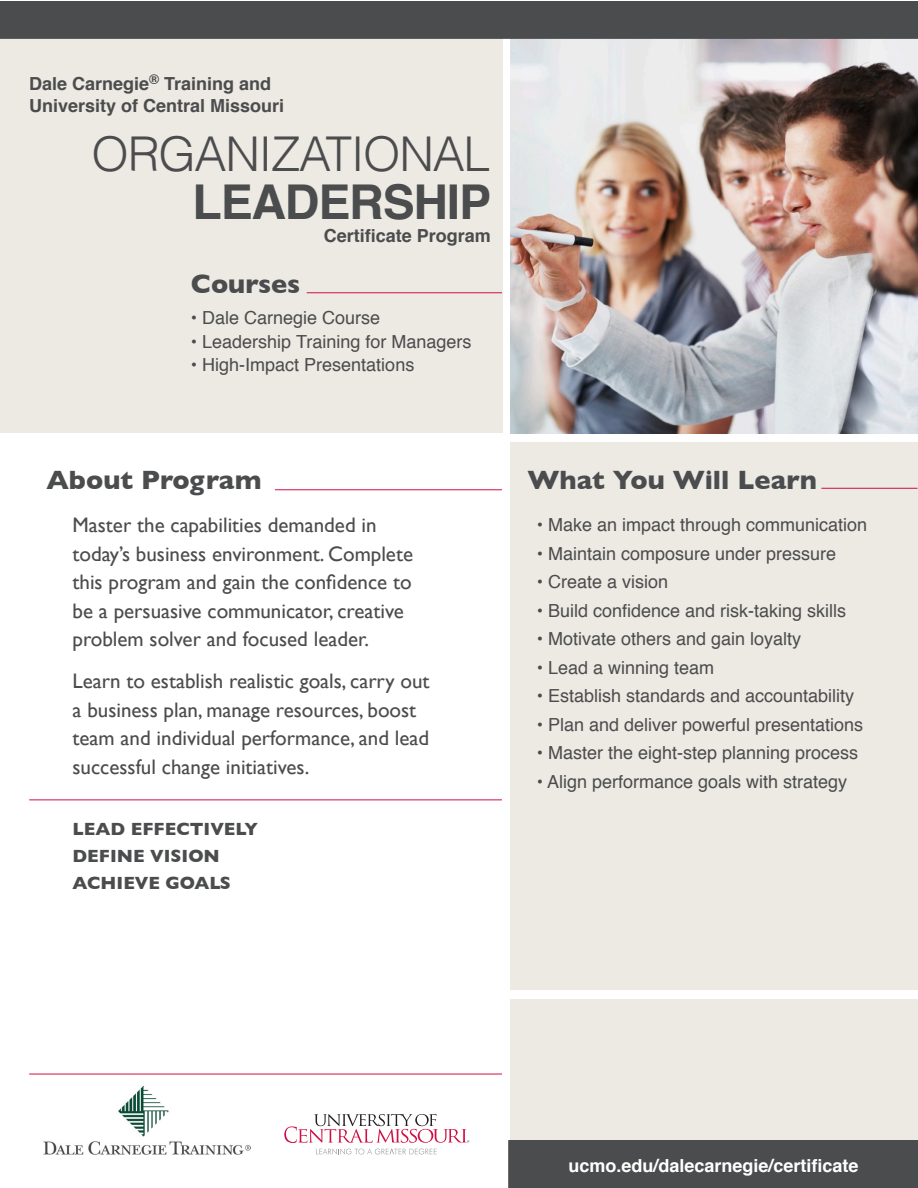
<style>
.page{position:relative;width:918px;height:1188px;background:#fff}
.page>*{position:absolute;margin:0;border:0;box-sizing:border-box;transform-origin:0 0}
.t1{font:300 48px "Helvetica";letter-spacing:-.025em;color:#4b4c4d}
.t2{font:700 48px "Helvetica";letter-spacing:-.025em;color:#4b4c4d}
.t3{font:700 27px "Gill Sans";color:#4b4c4d}
.t4{font:21px/28.5px "Gill Sans";color:#4b4c4d}
.t5{font:18px "Helvetica";color:#4b4c4d}
.t6{font:700 18px/21.6px "Helvetica";color:#4b4c4d}
.t7{font:700 18px/27px "Gill Sans";color:#4b4c4d}
.t8{font:700 18px "Helvetica";color:#fff}
</style>
<div class="page">
<img style="left:44px;top:1085px;width:206px;height:70px">
<div style="left:510px;top:442px;width:408px;height:547px;background:#ede9e3"></div>
<div style="left:0;top:38px;width:503px;height:395px;background:#ede9e3"></div>
<img style="left:510px;top:39px;width:408px;height:394px">
<div style="left:0;top:1px;width:918px;height:38px;background:#4b4c4d"></div>
<hr style="left:307px;top:292px;width:195px;height:1px;background:#d20d44">
<hr style="left:821px;top:488px;width:97px;height:1px;background:#d20d44">
<div style="left:510px;top:999px;width:408px;height:150px;background:#ede9e3"></div>
<hr style="left:275px;top:489px;width:227px;height:1px;background:#d20d44">
<div style="left:508px;top:1140px;width:410px;height:48px;background:#4b4c4d"></div>
<hr style="left:29px;top:799px;width:473px;height:1px;background:#d20d44">
<svg style="left:284px;top:1114px;width:185px;height:40px"></svg>
<hr style="left:29px;top:1074px;width:473px;height:1px;background:#d20d44">
<p class="t6" style="left:29px;top:73px;width:257px">Dale Carnegie<sup>®</sup> Training and<br>University of Central Missouri</p>
<h1 class="t1" style="left:92px;top:115px;width:400px">ORGANIZATIONAL</h1>
<h1 class="t2" style="left:193px;top:163px;width:300px">LEADERSHIP</h1>
<p class="t6" style="left:324px;top:225px;width:169px">Certificate Program</p>
<h2 class="t3" style="left:191px;top:268px;width:111px">Courses</h2>
<p class="t5" style="left:191px;top:303px;width:191px">• Dale Carnegie Course</p>
<p class="t5" style="left:191px;top:327px;width:282px">• Leadership Training for Managers</p>
<p class="t5" style="left:191px;top:351px;width:225px">• High-Impact Presentations</p>
<h2 class="t3" style="left:46px;top:464px;width:216px">About Program</h2>
<p class="t4" style="left:73px;top:511px;width:342px">Master the capabilities demanded in today’s business environment. Complete this program and gain the confidence to be a persuasive communicator, creative problem solver and focused leader.</p>
<p class="t4" style="left:73px;top:667px;width:359px">Learn to establish realistic goals, carry out a business plan, manage resources, boost team and individual performance, and lead successful change initiatives.</p>
<p class="t7" style="left:73px;top:815px;width:187px">LEAD EFFECTIVELY<br>DEFINE VISION<br>ACHIEVE GOALS</p>
<h2 class="t3" style="left:527px;top:464px;width:291px">What You Will Learn</h2>
<p class="t5" style="left:537px;top:511px;width:332px">• Make an impact through communication</p>
<p class="t5" style="left:537px;top:539px;width:301px">• Maintain composure under pressure</p>
<p class="t5" style="left:537px;top:568px;width:133px">• Create a vision</p>
<p class="t5" style="left:537px;top:596px;width:311px">• Build confidence and risk-taking skills</p>
<p class="t5" style="left:537px;top:625px;width:266px">• Motivate others and gain loyalty</p>
<p class="t5" style="left:537px;top:653px;width:179px">• Lead a winning team</p>
<p class="t5" style="left:537px;top:682px;width:319px">• Establish standards and accountability</p>
<p class="t5" style="left:537px;top:710px;width:328px">• Plan and deliver powerful presentations</p>
<p class="t5" style="left:537px;top:739px;width:323px">• Master the eight-step planning process</p>
<p class="t5" style="left:537px;top:767px;width:312px">• Align performance goals with strategy</p>
<p class="t8" style="left:568px;top:1151px;width:292px">ucmo.edu/dalecarnegie/certificate</p>
</div>
